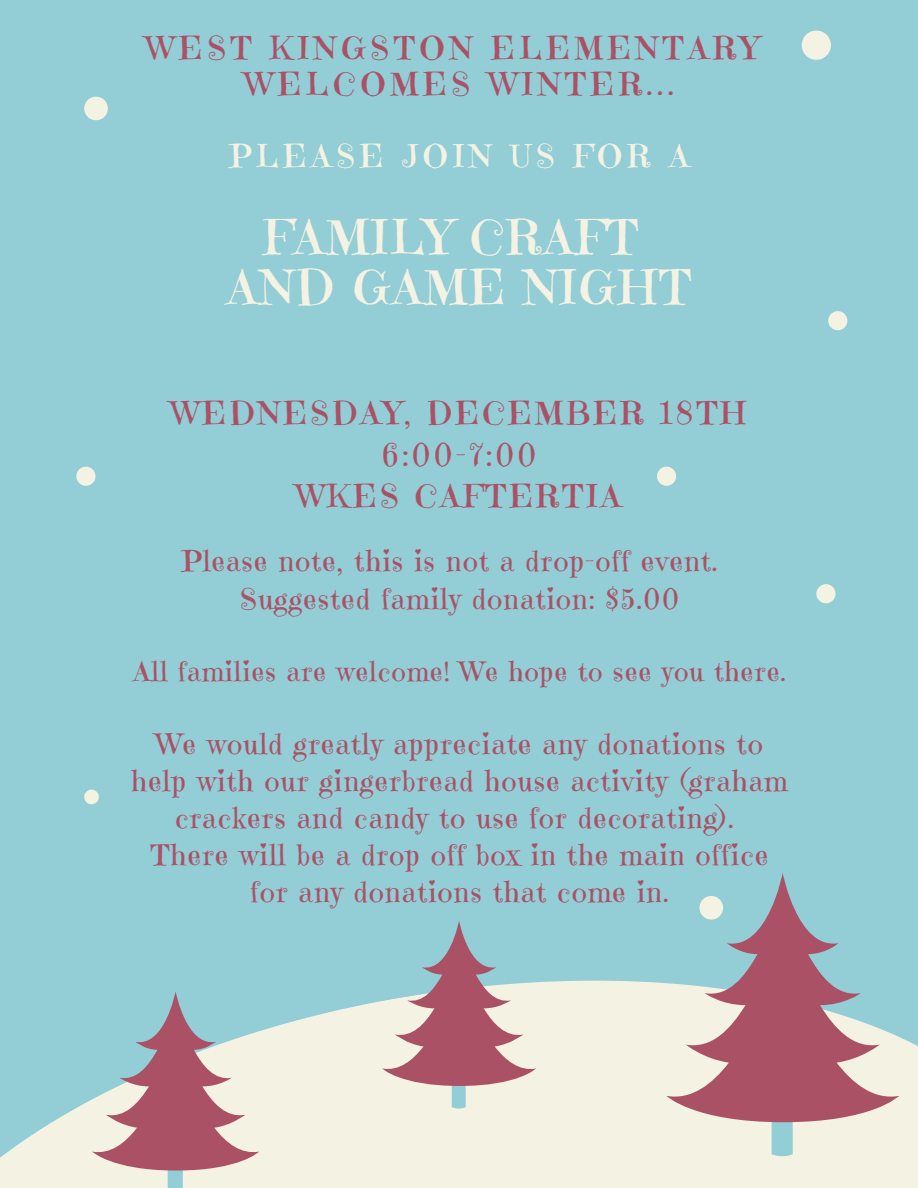
<style>
.page{position:relative;width:918px;height:1188px;background:#93cdd5}
.page>*{position:absolute;margin:0;border:0;box-sizing:border-box;transform-origin:0 0}
.t1{font:48px/50.7px "Emilys Candy";letter-spacing:.04em;color:#f4f2e3;text-align:center}
.t2{font:31.5px/41.7px "Emilys Candy";letter-spacing:.1em;color:#ab5166;text-align:center}
.t3{font:31.5px/36px "Emilys Candy";letter-spacing:.15em;color:#ab5166;text-align:center}
.t4{font:31.5px "Emilys Candy";letter-spacing:.15em;color:#f4f2e3}
.t5{font:28.5px/37.2px "Emilys Candy";letter-spacing:.05em;color:#ab5166}
.t6{font:27px "Emilys Candy";letter-spacing:.05em;color:#ab5166}
</style>
<div class="page">
<svg style="left:802px;top:31px;width:29px;height:29px"></svg>
<svg style="left:84px;top:97px;width:24px;height:23px"></svg>
<svg style="left:828px;top:311px;width:19px;height:19px"></svg>
<svg style="left:84px;top:790px;width:15px;height:14px"></svg>
<svg style="left:0;top:980px;width:918px;height:208px;fill:#f4f2e3"></svg>
<svg style="left:772px;top:1122px;width:21px;height:34px"></svg>
<svg style="left:666px;top:873px;width:233px;height:249px"></svg>
<svg style="left:382px;top:921px;width:154px;height:187px"></svg>
<svg style="left:92px;top:991px;width:167px;height:197px"></svg>
<svg style="left:699px;top:896px;width:24px;height:24px"></svg>
<svg style="left:76px;top:467px;width:19px;height:19px"></svg>
<svg style="left:816px;top:584px;width:19px;height:19px"></svg>
<svg style="left:657px;top:467px;width:19px;height:19px"></svg>
<p class="t3" style="left:147px;top:31px;width:613px">WEST KINGSTON ELEMENTARY<br>WELCOMES WINTER...</p>
<p class="t4" style="left:230px;top:137px;width:462px">PLEASE JOIN US FOR A</p>
<h1 class="t1" style="left:228px;top:212px;width:465px">FAMILY CRAFT<br>AND GAME NIGHT</h1>
<p class="t2" style="left:172px;top:392px;width:576px">WEDNESDAY, DECEMBER 18TH<br>6:00-7:00<br>WKES CAFTERTIA</p>
<p class="t5" style="left:240px;top:543px;width:479px;text-indent:-58px">Please note, this is not a drop-off event.<br>Suggested family donation: $5.00</p>
<p class="t6" style="left:133px;top:654px;width:654px">All families are welcome! We hope to see you there.</p>
<p class="t5" style="left:131px;top:725px;width:658px;text-align:center">We would greatly appreciate any donations to help with our gingerbread house activity (graham crackers and candy to use for decorating).<br>There will be a drop off box in the main office for any donations that come in.</p>
</div>
